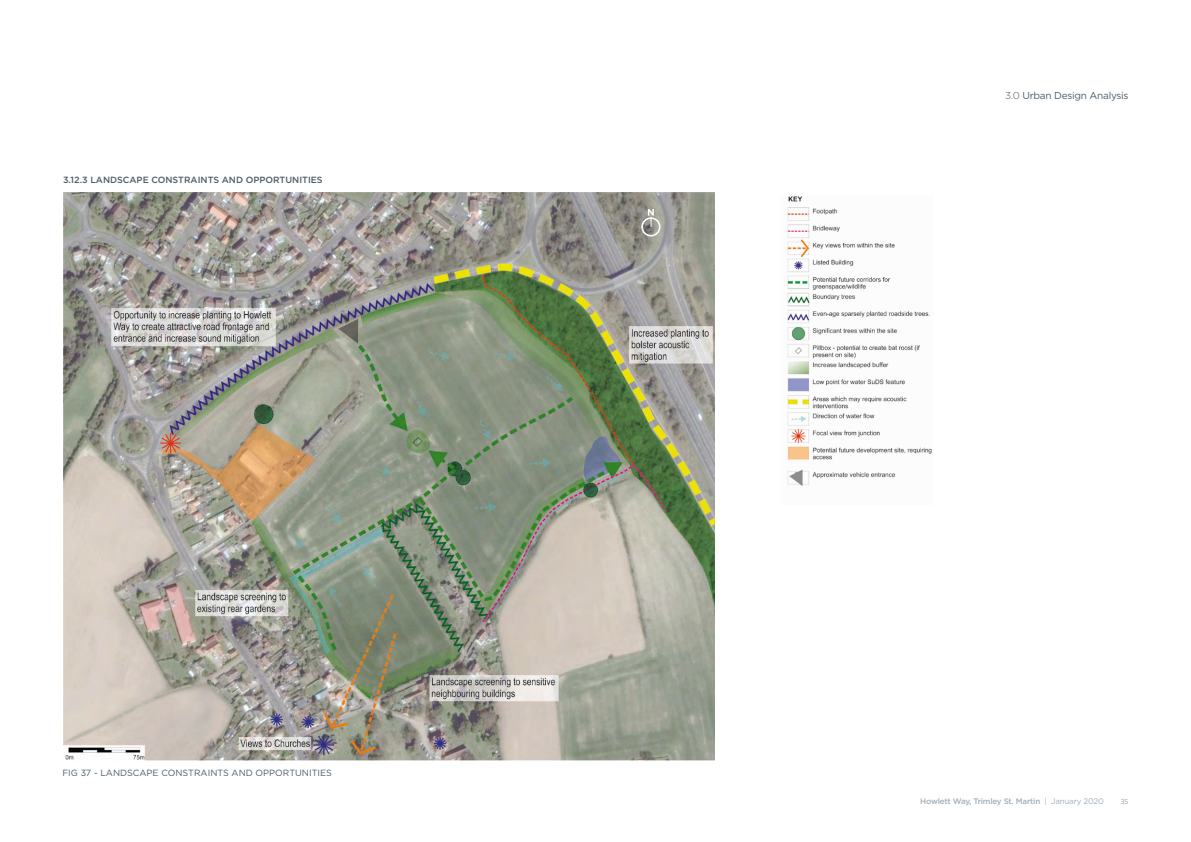
<style>
.page{position:relative;width:1191px;height:842px;background:#fff}
.page>*{position:absolute;margin:0;border:0;box-sizing:border-box;transform-origin:0 0}
.t1{font:10px "Gotham";letter-spacing:-.025em;color:#4b5c67}
.t2{font:500 9px "Gotham";color:#4b5c67}
.t3{font:9px "Gotham";color:#4b5c67}
.t4{font:500 8px "Gotham";letter-spacing:-.025em;color:#a1aeb8}
.t5{font:8px "Calibri";color:#a1aeb8}
.s1{font-weight:300}
.s2{font-weight:400}
</style>
<div class="page">
<img style="left:63px;top:192px;width:651px;height:568px">
<img style="left:787px;top:196px;width:145px;height:290px">
<div style="left:641px;top:217px;width:19px;height:19px;border:1px solid #fff;border-radius:50%"></div>
<div style="left:642px;top:218px;width:18px;height:18px;border:1px solid #fff;border-radius:50%"></div>
<svg style="left:648px;top:209px;width:6px;height:18px"></svg>
<p class="t2" style="left:63px;top:174px;width:261px">3.12.3 LANDSCAPE CONSTRAINTS AND OPPORTUNITIES</p>
<p class="t3" style="left:62px;top:767px;width:271px">FIG 37 - LANDSCAPE CONSTRAINTS AND OPPORTUNITIES</p>
<p class="t1" style="left:1005px;top:89px;width:125px"><span class="s1">3.0</span> Urban Design Analysis</p>
<p class="t4" style="left:920px;top:796px;width:185px">Howlett Way, Trimley St. Martin <span class="s2">| January 2020</span></p>
<p class="t5" style="left:1120px;top:796px;width:9px">35</p>
</div>
